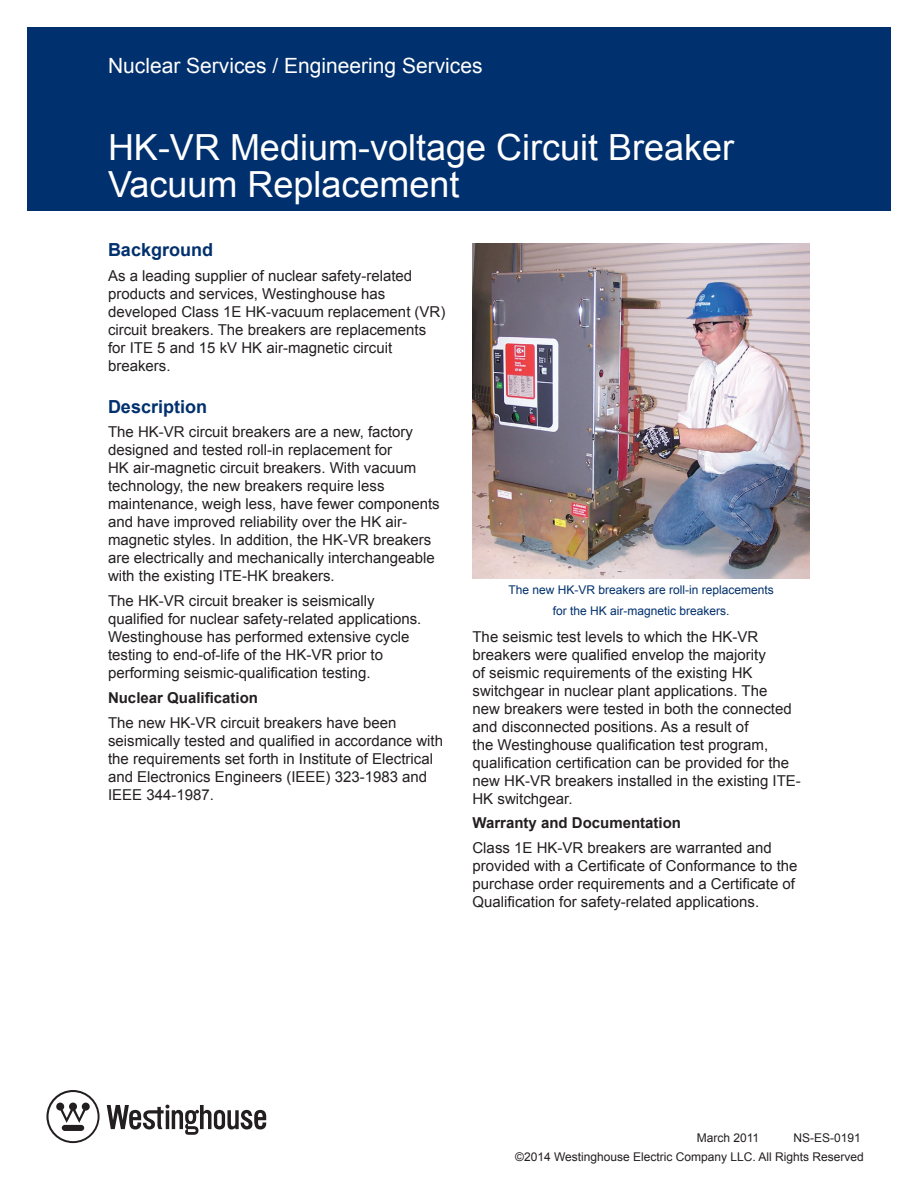
<style>
.page{position:relative;width:918px;height:1188px;background:#fff}
.page>*{position:absolute;margin:0;border:0;box-sizing:border-box;transform-origin:0 0}
.t1{font:36px "Arial";color:#fff}
.t2{font:21px "Arial";color:#fff}
.Section_Title{font:700 18px "Arial";color:#00306d}
.Body_Copy{font:15px/18px "Arial";color:#231f20}
.Section_Sub-title{font:700 15px "Arial";color:#231f20}
.Flysheet_Number{font:12px "Arial";color:#231f20}
.t3{font:12px "Arial";color:#00306d}
</style>
<div class="page">
<svg style="left:46px;top:1090px;width:54px;height:53px"></svg>
<svg style="left:107px;top:1105px;width:159px;height:30px"></svg>
<div style="left:27px;top:27px;width:864px;height:184px;background:#00306d"></div>
<img style="left:472px;top:243px;width:338px;height:335px">
<h2 class="t2" style="left:108px;top:52px;width:376px">Nuclear Services / Engineering Services</h2>
<p class="t1" style="left:108px;top:123px;width:628px">HK-VR Medium-voltage Circuit Breaker</p>
<p class="t1" style="left:108px;top:161px;width:353px">Vacuum Replacement</p>
<p class="Section_Title" style="left:108px;top:238px;width:107px">Background</p>
<p class="Body_Copy" style="left:108px;top:267px;width:339px">As a leading supplier of nuclear safety-related products and services, Westinghouse has developed Class 1E HK-vacuum replacement (VR) circuit breakers. The breakers are replacements for ITE 5 and 15 kV HK air-magnetic circuit breakers.</p>
<p class="Section_Title" style="left:108px;top:394px;width:101px">Description</p>
<p class="Body_Copy" style="left:108px;top:423px;width:333px">The HK-VR circuit breakers are a new, factory designed and tested roll-in replacement for<br>HK air-magnetic circuit breakers. With vacuum technology, the new breakers require less maintenance, weigh less, have fewer components and have improved reliability over the HK air&shy;magnetic styles. In addition, the HK-VR breakers are electrically and mechanically interchangeable with the existing ITE-HK breakers.</p>
<p class="Body_Copy" style="left:108px;top:592px;width:315px">The HK-VR circuit breaker is seismically qualified for nuclear safety-related applications.<br>Westinghouse has performed extensive cycle testing to end-of-life of the HK-VR prior to performing seismic-qualification testing.</p>
<p class="Section_Sub-title" style="left:108px;top:688px;width:152px">Nuclear Qualification</p>
<p class="Body_Copy" style="left:108px;top:714px;width:337px">The new HK-VR circuit breakers have been seismically tested and qualified in accordance with the requirements set forth in Institute of Electrical and Electronics Engineers (IEEE) 323-1983 and IEEE 344-1987.</p>
<p class="t3" style="left:508px;top:582px;width:267px">The new HK-VR breakers are roll-in replacements</p>
<p class="t3" style="left:553px;top:603px;width:178px">for the HK air-magnetic breakers.</p>
<p class="Body_Copy" style="left:472px;top:628px;width:330px">The seismic test levels to which the HK-VR breakers were qualified envelop the majority<br>of seismic requirements of the existing HK switchgear in nuclear plant applications. The<br>new breakers were tested in both the connected and disconnected positions. As a result of<br>the Westinghouse qualification test program, qualification certification can be provided for the new HK-VR breakers installed in the existing ITE-HK switchgear.</p>
<p class="Section_Sub-title" style="left:472px;top:813px;width:210px">Warranty and Documentation</p>
<p class="Body_Copy" style="left:472px;top:839px;width:327px">Class 1E HK-VR breakers are warranted and provided with a Certificate of Conformance to the purchase order requirements and a Certificate of Qualification for safety-related applications.</p>
<p class="Flysheet_Number" style="left:697px;top:1130px;width:64px">March 2011</p>
<p class="Flysheet_Number" style="left:793px;top:1130px;width:69px">NS-ES-0191</p>
<p class="Flysheet_Number" style="left:515px;top:1149px;width:350px">©2014 Westinghouse Electric Company LLC. All Rights Reserved</p>
</div>
